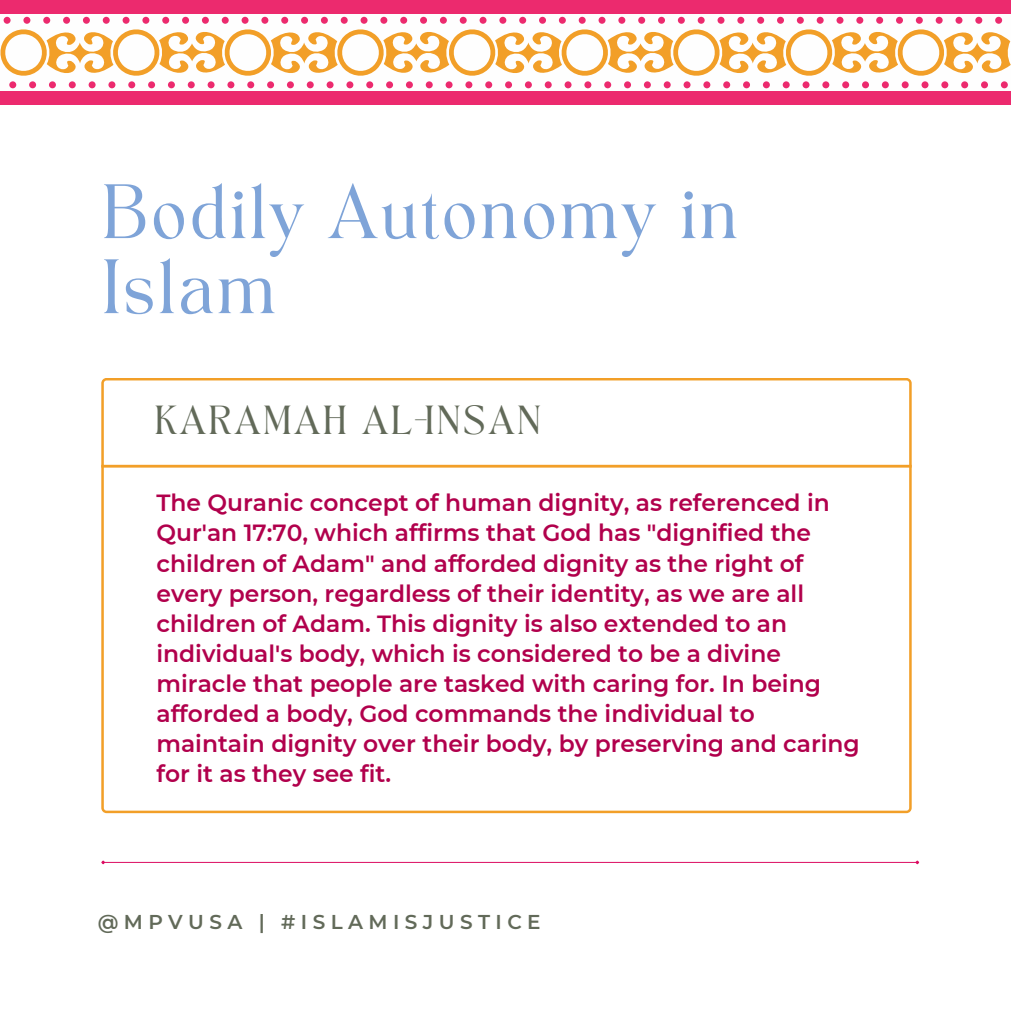
<style>
.page{position:relative;width:1013px;height:1013px;background:#fff}
.page>*{position:absolute;margin:0;border:0;box-sizing:border-box;transform-origin:0 0}
.t1{font:53.75px/75px "TAN Angleton";color:#7fa4d8}
.t2{font:28.38px "TAN Angleton";letter-spacing:.05em;color:#626a59}
.t3{font:600 23.38px/30px "Montserrat";color:#b1004c}
.t4{font:600 20px "Montserrat";letter-spacing:.27em;color:#626a59}
</style>
<div class="page">
<svg style="left:101px;top:378px;width:810px;height:435px"></svg>
<hr style="left:101px;top:465px;width:810px;height:2px;background:#f29f28">
<hr style="left:105px;top:862px;width:810px;height:1px;background:#dc0d62">
<svg style="left:101px;top:860px;width:5px;height:5px"></svg>
<svg style="left:914px;top:860px;width:6px;height:5px"></svg>
<svg style="left:0;top:29px;width:1010px;height:47px"></svg>
<div style="left:995px;top:17px;width:7px;height:7px;background:#ec2a6e;border-radius:50%"></div>
<div style="left:975px;top:17px;width:7px;height:7px;background:#ec2a6e;border-radius:50%"></div>
<div style="left:955px;top:17px;width:7px;height:7px;background:#ec2a6e;border-radius:50%"></div>
<div style="left:935px;top:17px;width:7px;height:7px;background:#ec2a6e;border-radius:50%"></div>
<div style="left:915px;top:17px;width:7px;height:7px;background:#ec2a6e;border-radius:50%"></div>
<div style="left:896px;top:17px;width:7px;height:7px;background:#ec2a6e;border-radius:50%"></div>
<div style="left:876px;top:17px;width:7px;height:7px;background:#ec2a6e;border-radius:50%"></div>
<div style="left:856px;top:17px;width:7px;height:7px;background:#ec2a6e;border-radius:50%"></div>
<div style="left:836px;top:17px;width:7px;height:7px;background:#ec2a6e;border-radius:50%"></div>
<div style="left:816px;top:17px;width:7px;height:7px;background:#ec2a6e;border-radius:50%"></div>
<div style="left:796px;top:17px;width:7px;height:7px;background:#ec2a6e;border-radius:50%"></div>
<div style="left:777px;top:17px;width:7px;height:7px;background:#ec2a6e;border-radius:50%"></div>
<div style="left:757px;top:17px;width:7px;height:7px;background:#ec2a6e;border-radius:50%"></div>
<div style="left:737px;top:17px;width:7px;height:7px;background:#ec2a6e;border-radius:50%"></div>
<div style="left:717px;top:17px;width:7px;height:7px;background:#ec2a6e;border-radius:50%"></div>
<div style="left:697px;top:17px;width:7px;height:7px;background:#ec2a6e;border-radius:50%"></div>
<div style="left:678px;top:17px;width:7px;height:7px;background:#ec2a6e;border-radius:50%"></div>
<div style="left:658px;top:17px;width:7px;height:7px;background:#ec2a6e;border-radius:50%"></div>
<div style="left:638px;top:17px;width:7px;height:7px;background:#ec2a6e;border-radius:50%"></div>
<div style="left:618px;top:17px;width:7px;height:7px;background:#ec2a6e;border-radius:50%"></div>
<div style="left:598px;top:17px;width:7px;height:7px;background:#ec2a6e;border-radius:50%"></div>
<div style="left:578px;top:17px;width:7px;height:7px;background:#ec2a6e;border-radius:50%"></div>
<div style="left:559px;top:17px;width:7px;height:7px;background:#ec2a6e;border-radius:50%"></div>
<div style="left:539px;top:17px;width:7px;height:7px;background:#ec2a6e;border-radius:50%"></div>
<div style="left:519px;top:17px;width:7px;height:7px;background:#ec2a6e;border-radius:50%"></div>
<div style="left:499px;top:17px;width:7px;height:7px;background:#ec2a6e;border-radius:50%"></div>
<div style="left:479px;top:17px;width:7px;height:7px;background:#ec2a6e;border-radius:50%"></div>
<div style="left:460px;top:17px;width:6px;height:7px;background:#ec2a6e;border-radius:50%"></div>
<div style="left:440px;top:17px;width:7px;height:7px;background:#ec2a6e;border-radius:50%"></div>
<div style="left:420px;top:17px;width:7px;height:7px;background:#ec2a6e;border-radius:50%"></div>
<div style="left:400px;top:17px;width:7px;height:7px;background:#ec2a6e;border-radius:50%"></div>
<div style="left:380px;top:17px;width:7px;height:7px;background:#ec2a6e;border-radius:50%"></div>
<div style="left:360px;top:17px;width:7px;height:7px;background:#ec2a6e;border-radius:50%"></div>
<div style="left:341px;top:17px;width:7px;height:7px;background:#ec2a6e;border-radius:50%"></div>
<div style="left:321px;top:17px;width:7px;height:7px;background:#ec2a6e;border-radius:50%"></div>
<div style="left:301px;top:17px;width:7px;height:7px;background:#ec2a6e;border-radius:50%"></div>
<div style="left:281px;top:17px;width:7px;height:7px;background:#ec2a6e;border-radius:50%"></div>
<div style="left:261px;top:17px;width:7px;height:7px;background:#ec2a6e;border-radius:50%"></div>
<div style="left:241px;top:17px;width:7px;height:7px;background:#ec2a6e;border-radius:50%"></div>
<div style="left:222px;top:17px;width:7px;height:7px;background:#ec2a6e;border-radius:50%"></div>
<div style="left:202px;top:17px;width:7px;height:7px;background:#ec2a6e;border-radius:50%"></div>
<div style="left:182px;top:17px;width:7px;height:7px;background:#ec2a6e;border-radius:50%"></div>
<div style="left:162px;top:17px;width:7px;height:7px;background:#ec2a6e;border-radius:50%"></div>
<div style="left:142px;top:17px;width:7px;height:7px;background:#ec2a6e;border-radius:50%"></div>
<div style="left:123px;top:17px;width:7px;height:7px;background:#ec2a6e;border-radius:50%"></div>
<div style="left:103px;top:17px;width:7px;height:7px;background:#ec2a6e;border-radius:50%"></div>
<div style="left:83px;top:17px;width:7px;height:7px;background:#ec2a6e;border-radius:50%"></div>
<div style="left:63px;top:17px;width:7px;height:7px;background:#ec2a6e;border-radius:50%"></div>
<div style="left:43px;top:17px;width:7px;height:7px;background:#ec2a6e;border-radius:50%"></div>
<div style="left:23px;top:17px;width:7px;height:7px;background:#ec2a6e;border-radius:50%"></div>
<div style="left:4px;top:17px;width:7px;height:7px;background:#ec2a6e;border-radius:50%"></div>
<div style="left:1000px;top:81px;width:7px;height:7px;background:#ec2a6e;border-radius:50%"></div>
<div style="left:981px;top:81px;width:7px;height:7px;background:#ec2a6e;border-radius:50%"></div>
<div style="left:961px;top:81px;width:7px;height:7px;background:#ec2a6e;border-radius:50%"></div>
<div style="left:941px;top:81px;width:7px;height:7px;background:#ec2a6e;border-radius:50%"></div>
<div style="left:921px;top:81px;width:7px;height:7px;background:#ec2a6e;border-radius:50%"></div>
<div style="left:901px;top:81px;width:7px;height:7px;background:#ec2a6e;border-radius:50%"></div>
<div style="left:881px;top:81px;width:7px;height:7px;background:#ec2a6e;border-radius:50%"></div>
<div style="left:862px;top:81px;width:7px;height:7px;background:#ec2a6e;border-radius:50%"></div>
<div style="left:842px;top:81px;width:7px;height:7px;background:#ec2a6e;border-radius:50%"></div>
<div style="left:822px;top:81px;width:7px;height:7px;background:#ec2a6e;border-radius:50%"></div>
<div style="left:802px;top:81px;width:7px;height:7px;background:#ec2a6e;border-radius:50%"></div>
<div style="left:782px;top:81px;width:7px;height:7px;background:#ec2a6e;border-radius:50%"></div>
<div style="left:763px;top:81px;width:6px;height:7px;background:#ec2a6e;border-radius:50%"></div>
<div style="left:743px;top:81px;width:7px;height:7px;background:#ec2a6e;border-radius:50%"></div>
<div style="left:723px;top:81px;width:7px;height:7px;background:#ec2a6e;border-radius:50%"></div>
<div style="left:703px;top:81px;width:7px;height:7px;background:#ec2a6e;border-radius:50%"></div>
<div style="left:683px;top:81px;width:7px;height:7px;background:#ec2a6e;border-radius:50%"></div>
<div style="left:663px;top:81px;width:7px;height:7px;background:#ec2a6e;border-radius:50%"></div>
<div style="left:644px;top:81px;width:7px;height:7px;background:#ec2a6e;border-radius:50%"></div>
<div style="left:624px;top:81px;width:7px;height:7px;background:#ec2a6e;border-radius:50%"></div>
<div style="left:604px;top:81px;width:7px;height:7px;background:#ec2a6e;border-radius:50%"></div>
<div style="left:584px;top:81px;width:7px;height:7px;background:#ec2a6e;border-radius:50%"></div>
<div style="left:564px;top:81px;width:7px;height:7px;background:#ec2a6e;border-radius:50%"></div>
<div style="left:544px;top:81px;width:7px;height:7px;background:#ec2a6e;border-radius:50%"></div>
<div style="left:525px;top:81px;width:7px;height:7px;background:#ec2a6e;border-radius:50%"></div>
<div style="left:505px;top:81px;width:7px;height:7px;background:#ec2a6e;border-radius:50%"></div>
<div style="left:485px;top:81px;width:7px;height:7px;background:#ec2a6e;border-radius:50%"></div>
<div style="left:465px;top:81px;width:7px;height:7px;background:#ec2a6e;border-radius:50%"></div>
<div style="left:445px;top:81px;width:7px;height:7px;background:#ec2a6e;border-radius:50%"></div>
<div style="left:426px;top:81px;width:7px;height:7px;background:#ec2a6e;border-radius:50%"></div>
<div style="left:406px;top:81px;width:7px;height:7px;background:#ec2a6e;border-radius:50%"></div>
<div style="left:386px;top:81px;width:7px;height:7px;background:#ec2a6e;border-radius:50%"></div>
<div style="left:366px;top:81px;width:7px;height:7px;background:#ec2a6e;border-radius:50%"></div>
<div style="left:346px;top:81px;width:7px;height:7px;background:#ec2a6e;border-radius:50%"></div>
<div style="left:326px;top:81px;width:7px;height:7px;background:#ec2a6e;border-radius:50%"></div>
<div style="left:307px;top:81px;width:7px;height:7px;background:#ec2a6e;border-radius:50%"></div>
<div style="left:287px;top:81px;width:7px;height:7px;background:#ec2a6e;border-radius:50%"></div>
<div style="left:267px;top:81px;width:7px;height:7px;background:#ec2a6e;border-radius:50%"></div>
<div style="left:247px;top:81px;width:7px;height:7px;background:#ec2a6e;border-radius:50%"></div>
<div style="left:227px;top:81px;width:7px;height:7px;background:#ec2a6e;border-radius:50%"></div>
<div style="left:208px;top:81px;width:6px;height:7px;background:#ec2a6e;border-radius:50%"></div>
<div style="left:188px;top:81px;width:7px;height:7px;background:#ec2a6e;border-radius:50%"></div>
<div style="left:168px;top:81px;width:7px;height:7px;background:#ec2a6e;border-radius:50%"></div>
<div style="left:148px;top:81px;width:7px;height:7px;background:#ec2a6e;border-radius:50%"></div>
<div style="left:128px;top:81px;width:7px;height:7px;background:#ec2a6e;border-radius:50%"></div>
<div style="left:108px;top:81px;width:7px;height:7px;background:#ec2a6e;border-radius:50%"></div>
<div style="left:89px;top:81px;width:7px;height:7px;background:#ec2a6e;border-radius:50%"></div>
<div style="left:69px;top:81px;width:7px;height:7px;background:#ec2a6e;border-radius:50%"></div>
<div style="left:49px;top:81px;width:7px;height:7px;background:#ec2a6e;border-radius:50%"></div>
<div style="left:29px;top:81px;width:7px;height:7px;background:#ec2a6e;border-radius:50%"></div>
<div style="left:9px;top:81px;width:7px;height:7px;background:#ec2a6e;border-radius:50%"></div>
<div style="left:0;top:0;width:1011px;height:14px;background:#ec2a6e"></div>
<div style="left:0;top:91px;width:1011px;height:14px;background:#ec2a6e"></div>
<p class="t1" style="left:101px;top:183px;width:639px">Bodily Autonomy in<br>Islam</p>
<p class="t2" style="left:154px;top:405px;width:389px">KARAMAH AL-INSAN</p>
<p class="t3" style="left:156px;top:488px;width:704px">The Quranic concept of human dignity, as referenced in Qur'an 17:70, which affirms that God has "dignified the children of Adam" and afforded dignity as the right of every person, regardless of their identity, as we are all children of Adam. This dignity is also extended to an individual's body, which is considered to be a divine miracle that people are tasked with caring for. In being afforded a body, God commands the individual to maintain dignity over their body, by preserving and caring for it as they see fit.</p>
<p class="t4" style="left:98px;top:910px;width:444px">@MPVUSA | #ISLAMISJUSTICE</p>
</div>
